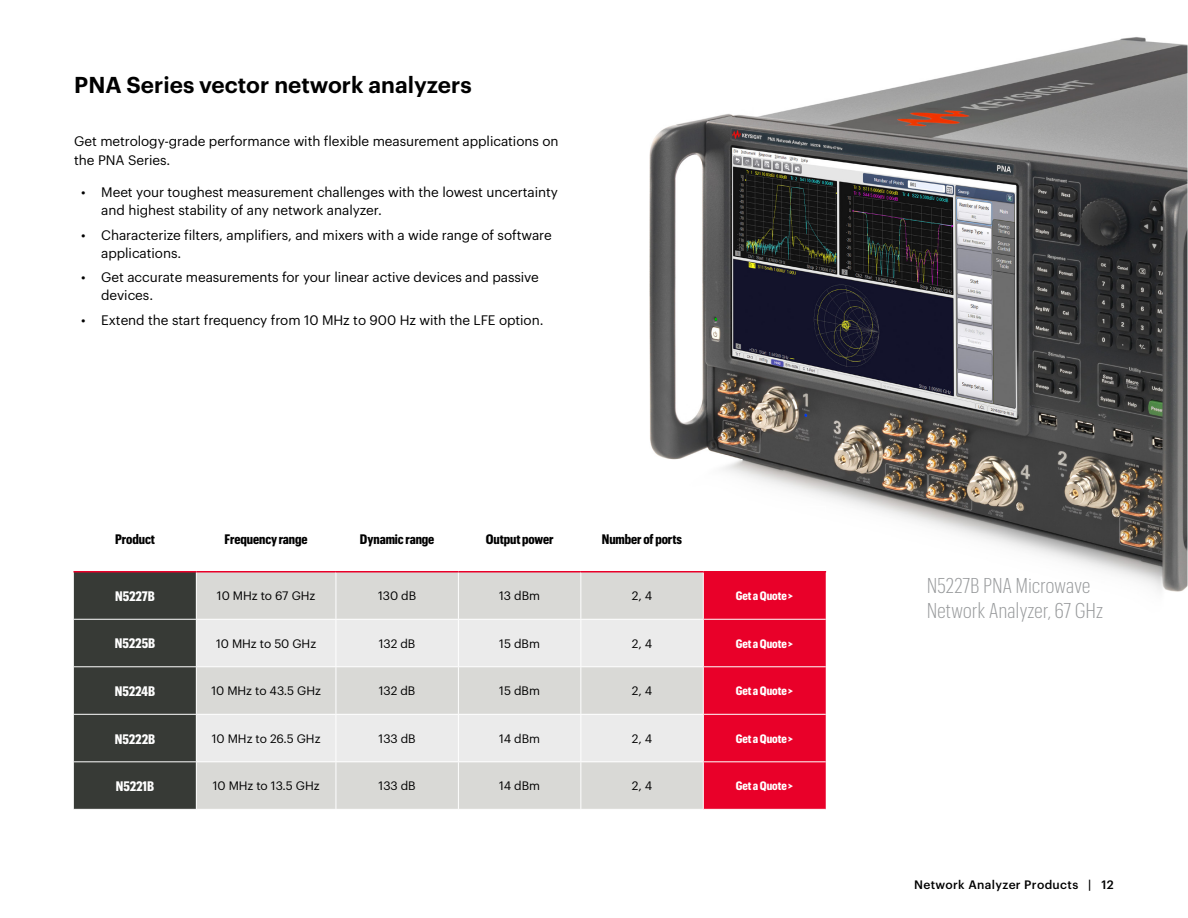
<style>
.page{position:relative;width:1188px;height:918px;background:#fff}
.page>*{position:absolute;margin:0;border:0;box-sizing:border-box;transform-origin:0 0}
.t1{font:600 22.5px "Graphik LC";color:#000}
.t2{font:300 21px/25.2px "Graphik Cond";letter-spacing:.02em;color:#97999b}
.t3{font:13.5px/18px "Graphik LC";letter-spacing:-.005em;color:#000}
.t4{font:700 13.5px "Graphik Cond";letter-spacing:-.005em;color:#000}
.t5{font:700 13.5px "Graphik Cond";letter-spacing:-.005em;color:#fff}
.t6{font:12px "Graphik LC";letter-spacing:-.005em;color:#000}
.t7{font:700 12px "Graphik Cond";letter-spacing:-.005em;color:#fff}
.t8{font:500 12px "Graphik LC";letter-spacing:.03em;color:#000}
</style>
<div class="page">
<img style="left:649px;top:37px;width:537px;height:555px">
<div style="left:74px;top:572px;width:122px;height:237px;background:#373a36"></div>
<div style="left:197px;top:572px;width:506px;height:237px;background:#d9d9d6"></div>
<div style="left:704px;top:572px;width:122px;height:237px;background:#e90029"></div>
<svg style="left:197px;top:620px;width:506px;height:141px;background:#e5e5e4"></svg>
<hr style="left:581px;top:506px;width:122px;height:1px;background:#fff">
<hr style="left:703px;top:506px;width:123px;height:1px;background:#fff">
<hr style="left:703px;top:507px;width:1px;height:64px;background:#fff">
<hr style="left:825px;top:507px;width:1px;height:64px;background:#fff">
<hr style="left:74px;top:571px;width:122px;height:1px;background:#e90029">
<hr style="left:74px;top:619px;width:122px;height:1px;background:#fff">
<hr style="left:74px;top:666px;width:122px;height:1px;background:#fff">
<hr style="left:74px;top:714px;width:122px;height:1px;background:#fff">
<hr style="left:74px;top:761px;width:122px;height:1px;background:#fff">
<hr style="left:196px;top:571px;width:140px;height:1px;background:#e90029">
<hr style="left:336px;top:572px;width:1px;height:47px;background:#fff">
<hr style="left:336px;top:571px;width:122px;height:1px;background:#e90029">
<hr style="left:458px;top:572px;width:1px;height:47px;background:#fff">
<hr style="left:458px;top:571px;width:123px;height:1px;background:#e90029">
<hr style="left:580px;top:572px;width:1px;height:47px;background:#fff">
<hr style="left:581px;top:571px;width:122px;height:1px;background:#e90029">
<hr style="left:336px;top:667px;width:1px;height:47px;background:#fff">
<hr style="left:458px;top:667px;width:1px;height:47px;background:#fff">
<hr style="left:580px;top:667px;width:1px;height:47px;background:#fff">
<hr style="left:336px;top:762px;width:1px;height:47px;background:#fff">
<hr style="left:458px;top:762px;width:1px;height:47px;background:#fff">
<hr style="left:580px;top:762px;width:1px;height:47px;background:#fff">
<hr style="left:581px;top:619px;width:122px;height:1px;background:#fff">
<hr style="left:581px;top:666px;width:122px;height:1px;background:#fff">
<hr style="left:196px;top:619px;width:140px;height:1px;background:#fff">
<hr style="left:196px;top:666px;width:140px;height:1px;background:#fff">
<hr style="left:336px;top:619px;width:122px;height:1px;background:#fff">
<hr style="left:336px;top:620px;width:1px;height:46px;background:#fff">
<hr style="left:336px;top:666px;width:122px;height:1px;background:#fff">
<hr style="left:458px;top:619px;width:123px;height:1px;background:#fff">
<hr style="left:458px;top:620px;width:1px;height:46px;background:#fff">
<hr style="left:580px;top:620px;width:1px;height:46px;background:#fff">
<hr style="left:458px;top:666px;width:123px;height:1px;background:#fff">
<hr style="left:196px;top:714px;width:140px;height:1px;background:#fff">
<hr style="left:196px;top:761px;width:140px;height:1px;background:#fff">
<hr style="left:336px;top:714px;width:122px;height:1px;background:#fff">
<hr style="left:336px;top:715px;width:1px;height:46px;background:#fff">
<hr style="left:336px;top:761px;width:122px;height:1px;background:#fff">
<hr style="left:458px;top:714px;width:123px;height:1px;background:#fff">
<hr style="left:458px;top:715px;width:1px;height:46px;background:#fff">
<hr style="left:458px;top:761px;width:123px;height:1px;background:#fff">
<hr style="left:581px;top:714px;width:122px;height:1px;background:#fff">
<hr style="left:580px;top:715px;width:1px;height:46px;background:#fff">
<hr style="left:581px;top:761px;width:122px;height:1px;background:#fff">
<hr style="left:703px;top:572px;width:1px;height:47px;background:#fff">
<hr style="left:703px;top:571px;width:123px;height:1px;background:#e90029">
<hr style="left:703px;top:619px;width:123px;height:1px;background:#fff">
<hr style="left:703px;top:666px;width:123px;height:1px;background:#fff">
<hr style="left:703px;top:714px;width:123px;height:1px;background:#fff">
<hr style="left:703px;top:761px;width:123px;height:1px;background:#fff">
<h1 class="t1" style="left:74px;top:67px;width:399px">PNA Series vector network analyzers</h1>
<p class="t3" style="left:74px;top:130px;width:486px;line-height:19.5px">Get metrology-grade performance with flexible measurement applications on the PNA Series.</p>
<p class="t3" style="left:101px;top:182px;width:458px;text-indent:-20px">• Meet your toughest measurement challenges with the lowest uncertainty and highest stability of any network analyzer.</p>
<p class="t3" style="left:101px;top:225px;width:452px;text-indent:-20px">• Characterize filters, amplifiers, and mixers with a wide range of software applications.</p>
<p class="t3" style="left:101px;top:267px;width:439px;text-indent:-20px">• Get accurate measurements for your linear active devices and passive devices.</p>
<p class="t3" style="left:81px;top:310px;width:464px">• Extend the start frequency from 10 MHz to 900 Hz with the LFE option.</p>
<p class="t4" style="left:115px;top:530px;width:41px">Product</p>
<p class="t4" style="left:225px;top:530px;width:84px">Frequency range</p>
<p class="t4" style="left:360px;top:530px;width:76px">Dynamic range</p>
<p class="t4" style="left:486px;top:530px;width:69px">Output power</p>
<p class="t4" style="left:602px;top:530px;width:82px">Number of ports</p>
<p class="t5" style="left:115px;top:586px;width:41px">N5227B</p>
<p class="t6" style="left:217px;top:587px;width:100px">10 MHz to 67 GHz</p>
<p class="t6" style="left:378px;top:587px;width:40px">130 dB</p>
<p class="t6" style="left:499px;top:587px;width:42px">13 dBm</p>
<p class="t6" style="left:632px;top:587px;width:22px">2, 4</p>
<p class="t7" style="left:736px;top:587px;width:59px">Get a Quote &gt;</p>
<p class="t5" style="left:115px;top:634px;width:42px">N5225B</p>
<p class="t6" style="left:216px;top:635px;width:102px">10 MHz to 50 GHz</p>
<p class="t6" style="left:379px;top:635px;width:38px">132 dB</p>
<p class="t6" style="left:499px;top:635px;width:42px">15 dBm</p>
<p class="t6" style="left:632px;top:635px;width:22px">2, 4</p>
<p class="t7" style="left:736px;top:635px;width:59px">Get a Quote &gt;</p>
<p class="t5" style="left:115px;top:681px;width:42px">N5224B</p>
<p class="t6" style="left:211px;top:682px;width:111px">10 MHz to 43.5 GHz</p>
<p class="t6" style="left:379px;top:682px;width:38px">132 dB</p>
<p class="t6" style="left:499px;top:682px;width:42px">15 dBm</p>
<p class="t6" style="left:632px;top:682px;width:22px">2, 4</p>
<p class="t7" style="left:736px;top:682px;width:59px">Get a Quote &gt;</p>
<p class="t5" style="left:115px;top:729px;width:42px">N5222B</p>
<p class="t6" style="left:212px;top:730px;width:110px">10 MHz to 26.5 GHz</p>
<p class="t6" style="left:379px;top:730px;width:39px">133 dB</p>
<p class="t6" style="left:499px;top:730px;width:42px">14 dBm</p>
<p class="t6" style="left:632px;top:730px;width:22px">2, 4</p>
<p class="t7" style="left:736px;top:730px;width:59px">Get a Quote &gt;</p>
<p class="t5" style="left:116px;top:776px;width:40px">N5221B</p>
<p class="t6" style="left:213px;top:777px;width:108px">10 MHz to 13.5 GHz</p>
<p class="t6" style="left:379px;top:777px;width:39px">133 dB</p>
<p class="t6" style="left:499px;top:777px;width:42px">14 dBm</p>
<p class="t6" style="left:632px;top:777px;width:22px">2, 4</p>
<p class="t7" style="left:736px;top:777px;width:59px">Get a Quote &gt;</p>
<h2 class="t2" style="left:927px;top:572px;width:178px">N5227B PNA Microwave<br>Network Analyzer, 67 GHz</h2>
<p class="t8" style="left:914px;top:876px;width:201px">Network Analyzer Products | 12</p>
</div>
